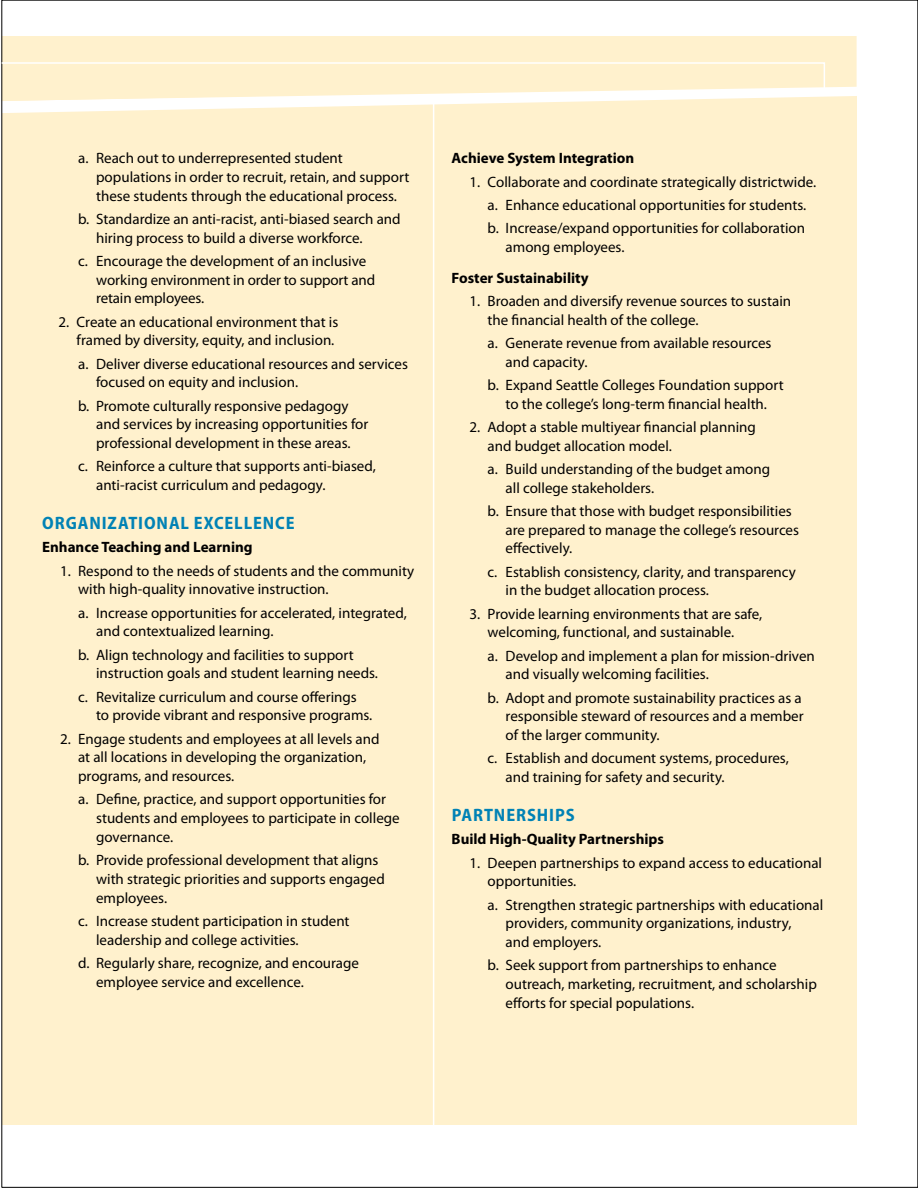
<style>
.page{position:relative;width:918px;height:1188px;background:#fff}
.page>*{position:absolute;margin:0;border:0;box-sizing:border-box;transform-origin:0 0}
.t1{font:700 semi-condensed 18px "Myriad Pro";letter-spacing:.05em;color:#0082b5}
.t2{font:15px/18.8px "Myriad Pro";color:#000}
.t3{font:700 15px "Myriad Pro";color:#000}
</style>
<div class="page">
<div style="left:2px;top:86px;width:855px;height:225px;background:#fff1cd"></div>
<div style="left:2px;top:304px;width:855px;height:821px;background:#fff1cd"></div>
<hr style="left:433px;top:101px;width:1px;height:1027px;background:#fff">
<div style="left:4px;top:36px;width:853px;height:26px;background:#fff1cd"></div>
<svg style="left:1px;top:62px;width:856px;height:57px"></svg>
<p class="t2" style="left:96px;top:148px;width:315px;text-indent:-18px">a. Reach out to underrepresented student populations in order to recruit, retain, and support these students through the educational process.</p>
<p class="t2" style="left:96px;top:209px;width:306px;text-indent:-18px">b. Standardize an anti-racist, anti-biased search and hiring process to build a diverse workforce.</p>
<p class="t2" style="left:96px;top:251px;width:281px;text-indent:-18px">c. Encourage the development of an inclusive working environment in order to support and retain employees.</p>
<p class="t2" style="left:59px;top:312px;width:281px;text-align:right">2. Create an educational environment that is framed by diversity, equity, and inclusion.</p>
<p class="t2" style="left:96px;top:354px;width:313px;text-indent:-18px">a. Deliver diverse educational resources and services focused on equity and inclusion.</p>
<p class="t2" style="left:96px;top:396px;width:274px;text-indent:-18px">b. Promote culturally responsive pedagogy and services by increasing opportunities for professional development in these areas.</p>
<p class="t2" style="left:96px;top:457px;width:281px;text-indent:-18px">c. Reinforce a culture that supports anti-biased, anti-racist curriculum and pedagogy.</p>
<p class="t1" style="left:42px;top:511px;width:254px">ORGANIZATIONAL EXCELLENCE</p>
<p class="t3" style="left:42px;top:538px;width:212px">Enhance Teaching and Learning</p>
<p class="t2" style="left:78px;top:561px;width:338px;text-indent:-18px">1. Respond to the needs of students and the community with high-quality innovative instruction.</p>
<p class="t2" style="left:96px;top:603px;width:312px;text-indent:-18px">a. Increase opportunities for accelerated, integrated, and contextualized learning.</p>
<p class="t2" style="left:96px;top:645px;width:283px;text-indent:-18px">b. Align technology and facilities to support instruction goals and student learning needs.</p>
<p class="t2" style="left:96px;top:687px;width:278px;text-indent:-18px">c. Revitalize curriculum and course offerings to provide vibrant and responsive programs.</p>
<p class="t2" style="left:78px;top:729px;width:303px;text-indent:-18px">2. Engage students and employees at all levels and at all locations in developing the organization, programs, and resources.</p>
<p class="t2" style="left:96px;top:790px;width:305px;text-indent:-18px">a. Define, practice, and support opportunities for students and employees to participate in college governance.</p>
<p class="t2" style="left:96px;top:850px;width:290px;text-indent:-18px">b. Provide professional development that aligns with strategic priorities and supports engaged employees.</p>
<p class="t2" style="left:96px;top:911px;width:255px;text-indent:-18px">c. Increase student participation in student leadership and college activities.</p>
<p class="t2" style="left:96px;top:953px;width:265px;text-indent:-18px">d. Regularly share, recognize, and encourage employee service and excellence.</p>
<p class="t3" style="left:452px;top:149px;width:184px">Achieve System Integration</p>
<p class="t2" style="left:470px;top:170px;width:348px;line-height:23.2px;text-align:center">1. Collaborate and coordinate strategically districtwide. a. Enhance educational opportunities for students.<br>b. Increase/expand opportunities for collaboration</p>
<p class="t2" style="left:506px;top:237px;width:120px">among employees.</p>
<p class="t3" style="left:452px;top:268px;width:139px">Foster Sustainability</p>
<p class="t2" style="left:488px;top:291px;width:305px;text-indent:-18px">1. Broaden and diversify revenue sources to sustain the financial health of the college.</p>
<p class="t2" style="left:506px;top:333px;width:267px;text-indent:-18px">a. Generate revenue from available resources and capacity.</p>
<p class="t2" style="left:488px;top:375px;width:298px;text-align:center">b. Expand Seattle Colleges Foundation support to the college’s long-term financial health.</p>
<p class="t2" style="left:488px;top:417px;width:270px;text-indent:-18px">2. Adopt a stable multiyear financial planning and budget allocation model.</p>
<p class="t2" style="left:506px;top:459px;width:266px;text-indent:-18px">a. Build understanding of the budget among all college stakeholders.</p>
<p class="t2" style="left:506px;top:501px;width:295px;text-indent:-18px">b. Ensure that those with budget responsibilities are prepared to manage the college’s resources effectively.</p>
<p class="t2" style="left:506px;top:562px;width:292px;text-indent:-18px">c. Establish consistency, clarity, and transparency in the budget allocation process.</p>
<p class="t2" style="left:488px;top:604px;width:276px;text-indent:-18px">3. Provide learning environments that are safe, welcoming, functional, and sustainable.</p>
<p class="t2" style="left:506px;top:646px;width:311px;text-indent:-18px">a. Develop and implement a plan for mission-driven and visually welcoming facilities.</p>
<p class="t2" style="left:506px;top:688px;width:300px;text-indent:-18px">b. Adopt and promote sustainability practices as a responsible steward of resources and a member of the larger community.</p>
<p class="t2" style="left:506px;top:749px;width:285px;text-indent:-18px">c. Establish and document systems, procedures, and training for safety and security.</p>
<p class="t1" style="left:452px;top:803px;width:124px">PARTNERSHIPS</p>
<p class="t3" style="left:452px;top:830px;width:214px">Build High-Quality Partnerships</p>
<p class="t2" style="left:488px;top:853px;width:336px;text-indent:-18px">1. Deepen partnerships to expand access to educational opportunities.</p>
<p class="t2" style="left:506px;top:895px;width:319px;text-indent:-18px">a. Strengthen strategic partnerships with educational providers, community organizations, industry,<br>and employers.</p>
<p class="t2" style="left:506px;top:956px;width:313px;text-indent:-18px">b. Seek support from partnerships to enhance outreach, marketing, recruitment, and scholarship efforts for special populations.</p>
</div>
